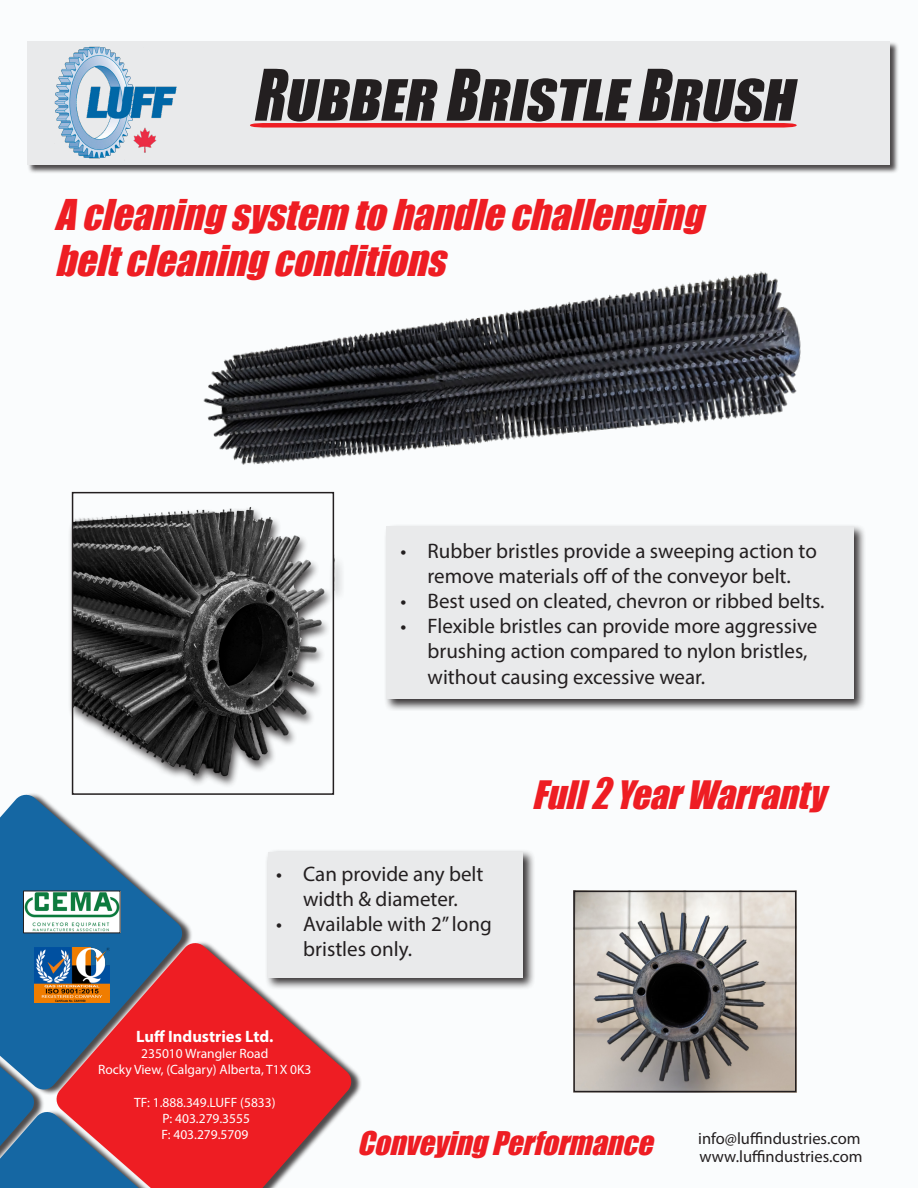
<style>
.page{position:relative;width:918px;height:1188px;background:#fff}
.page>*{position:absolute;margin:0;border:0;box-sizing:border-box;transform-origin:0 0}
.t1{font:italic 52.5px "Impact";color:#231f20;scale:1.1 1}
.t2{font:italic 39px/46.8px "Impact";color:#ee1d23}
.t3{font:italic 36px "Impact";color:#ee1d23}
.t4{font:italic 30px "Impact";color:#ee1d23}
.t5{font:21px/25.2px "Myriad Pro";color:#231f20;text-align:center}
.t6{font:16.5px "Myriad Pro";color:#231f20}
.t7{font:700 16.5px "Myriad Pro";color:#fff}
.t8{font:13.5px "Myriad Pro";color:#fff}
.s1{font-size:65.7px}
.s2{font-size:39.6px}
</style>
<div class="page">
<div style="left:0;top:792px;width:362px;height:396px;background:#fafcfd"></div>
<svg style="left:0;top:793px;width:184px;height:169px;fill:#1567a3"></svg>
<svg style="left:0;top:962px;width:55px;height:226px;background:#266ea3"></svg>
<svg style="left:55px;top:942px;width:298px;height:246px;background:#cc4c58"></svg>
<div style="left:27px;top:41px;width:872px;height:132px;background:#231f20;opacity:.8"></div>
<div style="left:27px;top:41px;width:863px;height:123px;background:#e9eaeb"></div>
<svg style="left:250px;top:123px;width:547px;height:5px;background:#ed3338"></svg>
<img style="left:54px;top:46px;width:123px;height:113px">
<img style="left:34px;top:947px;width:76px;height:55px">
<img style="left:25px;top:893px;width:93px;height:38px">
<img style="left:172px;top:271px;width:629px;height:235px">
<img style="left:576px;top:894px;width:217px;height:195px">
<div style="left:573px;top:891px;width:223px;height:201px;border:2px solid #231f20"></div>
<div style="left:384px;top:524px;width:482px;height:187px;background:#231f20;opacity:.9"></div>
<div style="left:387px;top:527px;width:467px;height:172px;background:#e9eaeb"></div>
<div style="left:265px;top:849px;width:270px;height:141px;background:#231f20;opacity:.9"></div>
<div style="left:268px;top:852px;width:255px;height:126px;background:#e9eaeb"></div>
<div style="left:68px;top:506px;width:277px;height:283px;background:#231f20;opacity:.82"></div>
<img style="left:75px;top:499px;width:256px;height:290px">
<div style="left:72px;top:492px;width:262px;height:303px;border:2px solid #231f20"></div>
<p class="t1" style="left:252px;top:59px;width:505px"><span class="s1">R</span>UBBER <span class="s1">B</span>RISTLE<span class="s1">B</span>RUSH</p>
<p class="t2" style="left:55px;top:190px;width:662px">Acleaningsystem tohandlechallenging beltcleaningconditions</p>
<p class="t5" style="left:401px;top:538px;width:418px">• Rubber bristles provide a sweeping action to remove materials off of the conveyor belt.</p>
<p class="t5" style="left:401px;top:588px;width:425px">• Best used on cleated, chevron or ribbed belts.</p>
<p class="t5" style="left:428px;top:613px;width:391px;text-align:left;text-indent:-27px">• Flexible bristles can provide more aggressive brushing action compared to nylon bristles, without causing excessive wear.</p>
<p class="t5" style="left:276px;top:861px;width:209px">• Can provide any belt width &amp; diameter.</p>
<p class="t5" style="left:303px;top:911px;width:190px;text-align:left;text-indent:-27px">• Available with 2” long bristles only.</p>
<p class="t3" style="left:532px;top:767px;width:307px">Full<span class="s2">2</span>YearWarranty</p>
<p class="t7" style="left:136px;top:1025px;width:139px">Luff Industries Ltd.</p>
<p class="t8" style="left:141px;top:1045px;width:129px">235010 Wrangler Road</p>
<p class="t8" style="left:98px;top:1061px;width:215px">Rocky View, (Calgary) Alberta, T1X 0K3</p>
<p class="t8" style="left:134px;top:1094px;width:143px">TF: 1.888.349.LUFF (5833)</p>
<p class="t8" style="left:162px;top:1110px;width:89px">P: 403.279.3555</p>
<p class="t8" style="left:161px;top:1126px;width:88px">F: 403.279.5709</p>
<p class="t4" style="left:357px;top:1120px;width:307px">ConveyingPerformance</p>
<p class="t6" style="left:698px;top:1128px;width:164px">info@luffindustries.com</p>
<p class="t6" style="left:700px;top:1146px;width:165px">www.luffindustries.com</p>
</div>
